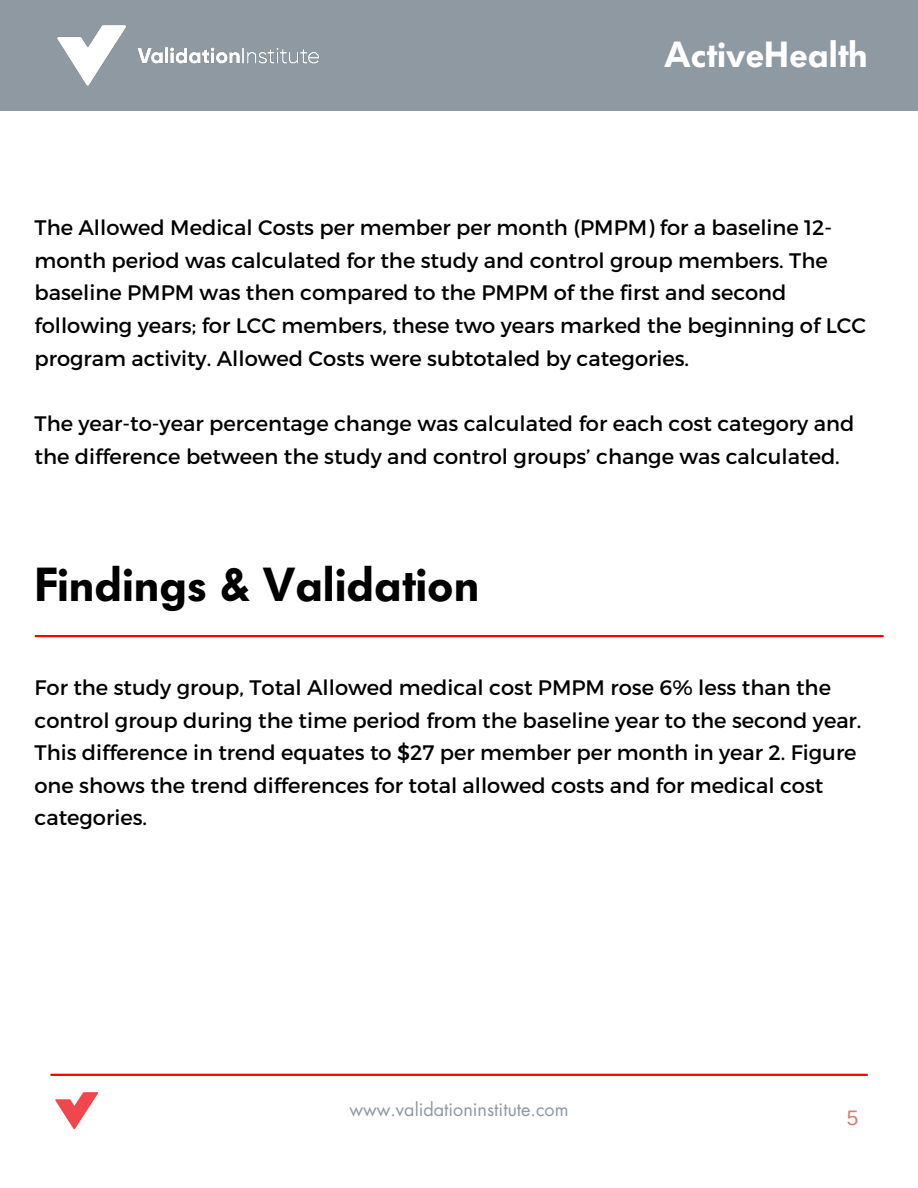
<style>
.page{position:relative;width:918px;height:1188px;background:#fff}
.page>*{position:absolute;margin:0;border:0;box-sizing:border-box;transform-origin:0 0}
.t1{font:600 47.25px "Futura BQ";color:#000}
.t2{font:600 36px "Futura BQ";color:#fff}
.t3{font:21px/32.7px "Montserrat";color:#000}
.t4{font:21px "Arimo";color:#d97f76}
.t5{font:18px "Futura LT";color:#8e99a2}
</style>
<div class="page">
<div style="left:0;top:0;width:918px;height:111px;background:#8e99a2"></div>
<img style="left:57px;top:25px;width:262px;height:61px">
<hr style="left:51px;top:1074px;width:816px;height:2px;background:#f00">
<img style="left:55px;top:1092px;width:44px;height:38px">
<hr style="left:36px;top:635px;width:847px;height:2px;background:#f00">
<h2 class="t2" style="left:665px;top:33px;width:205px">ActiveHealth</h2>
<p class="t3" style="left:35px;top:210px;width:833px">The Allowed Medical Costs per member per month (PMPM) for a baseline 12- month period was calculated for the study and control group members. The baseline PMPM was then compared to the PMPM of the first and second following years; for LCC members, these two years marked the beginning of LCC program activity. Allowed Costs were subtotaled by categories.</p>
<p class="t3" style="left:35px;top:406px;width:821px">The year-to-year percentage change was calculated for each cost category and the difference between the study and control groups’ change was calculated.</p>
<h1 class="t1" style="left:35px;top:557px;width:446px">Findings &amp; Validation</h1>
<p class="t3" style="left:35px;top:670px;width:828px">For the study group, Total Allowed medical cost PMPM rose 6% less than the control group during the time period from the baseline year to the second year.<br>This difference in trend equates to $27 per member per month in year 2. Figure one shows the trend differences for total allowed costs and for medical cost categories.</p>
<p class="t5" style="left:349px;top:1098px;width:221px">www.validationinstitute.com</p>
<p class="t4" style="left:847px;top:1106px;width:13px">5</p>
</div>
